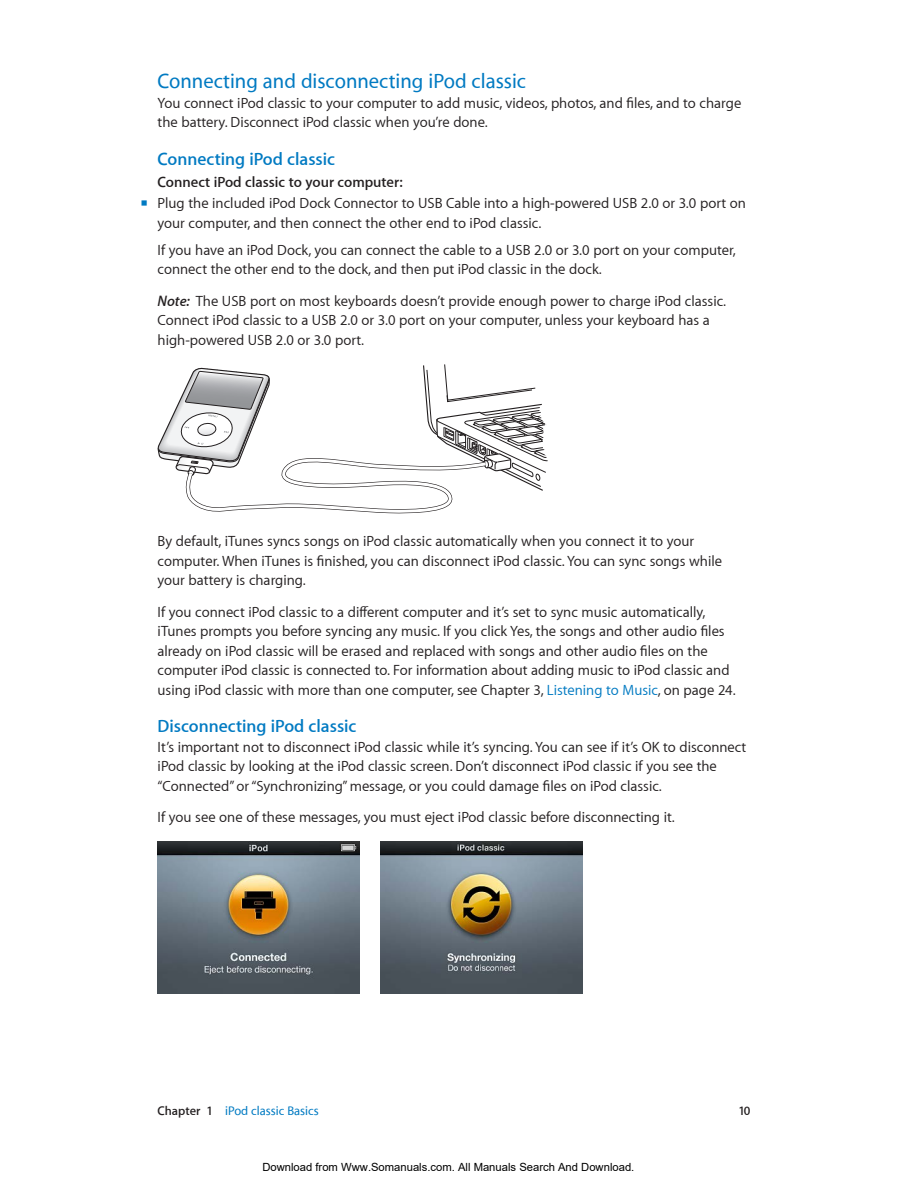
<style>
.page{position:relative;width:897px;height:1188px;background:#fff}
.page>*{position:absolute;margin:0;border:0;box-sizing:border-box;transform-origin:0 0}
.t1{font:500 21px "Myriad Set";color:#007ac2}
.t2{font:600 18px "Myriad Set";color:#007ac2}
.BodyRegular{font:15px/19.5px "Myriad Set Text";color:#231f20}
.BodyFirst{font:15px/19.5px "Myriad Set Text";color:#231f20}
.Note{font:15px/19.5px "Myriad Set Text";color:#231f20}
.BodySub{font:15px/19.5px "Myriad Set Text";color:#231f20}
.DisplaySentenceAfter{font:600 15px "Myriad Set";color:#231f20}
.t3{font:500 12.75px "Myriad Set";color:#007ac2}
.t4{font:600 12.75px "Myriad Set";color:#231f20}
.t5{font:11.25px "Arial";color:#000}
.s1{font-family:"Apple Icon Four";color:#007ac2}
.s2{font-family:"Myriad Set";font-weight:600;font-style:italic}
.s3{color:#007ac2}
.s4{font-weight:600;color:#231f20}
</style>
<div class="page">
<svg style="left:158px;top:364px;width:390px;height:149px"></svg>
<img style="left:158px;top:842px;width:201px;height:151px">
<img style="left:380px;top:842px;width:202px;height:151px">
<h1 class="t1" style="left:158px;top:68px;width:370px">Connecting and disconnecting iPod classic</h1>
<p class="BodyFirst" style="left:158px;top:93px;width:585px">You connect iPod classic to your computer to add music, videos, photos, and files, and to charge the battery. Disconnect iPod classic when you’re done.</p>
<h2 class="t2" style="left:158px;top:148px;width:179px">Connecting iPod classic</h2>
<h4 class="DisplaySentenceAfter" style="left:158px;top:173px;width:246px">Connect iPod classic to your computer:</h4>
<p class="BodyRegular" style="left:158px;top:193px;width:589px;text-indent:-16px"><span class="s1">m</span> Plug the included iPod Dock Connector to USB Cable into a high-powered USB 2.0 or 3.0 port on your computer, and then connect the other end to iPod classic.</p>
<p class="BodySub" style="left:158px;top:240px;width:579px">If you have an iPod Dock, you can connect the cable to a USB 2.0 or 3.0 port on your computer, connect the other end to the dock, and then put iPod classic in the dock.</p>
<p class="Note" style="left:158px;top:291px;width:570px"><span class="s2">Note:</span> The USB port on most keyboards doesn’t provide enough power to charge iPod classic.<br>Connect iPod classic to a USB 2.0 or 3.0 port on your computer, unless your keyboard has a high-powered USB 2.0 or 3.0 port.</p>
<p class="BodyRegular" style="left:158px;top:531px;width:566px">By default, iTunes syncs songs on iPod classic automatically when you connect it to your computer. When iTunes is finished, you can disconnect iPod classic. You can sync songs while your battery is charging.</p>
<p class="BodyRegular" style="left:158px;top:602px;width:579px">If you connect iPod classic to a different computer and it’s set to sync music automatically, iTunes prompts you before syncing any music. If you click Yes, the songs and other audio files already on iPod classic will be erased and replaced with songs and other audio files on the computer iPod classic is connected to. For information about adding music to iPod classic and using iPod classic with more than one computer, see Chapter 3, <span class="s3">Listening to Music</span>, on page 24.</p>
<h2 class="t2" style="left:158px;top:715px;width:200px">Disconnecting iPod classic</h2>
<p class="BodyFirst" style="left:158px;top:737px;width:590px">It’s important not to disconnect iPod classic while it’s syncing. You can see if it’s OK to disconnect iPod classic by looking at the iPod classic screen. Don’t disconnect iPod classic if you see the “Connected” or “Synchronizing” message, or you could damage files on iPod classic.</p>
<p class="BodyRegular" style="left:158px;top:807px;width:518px">If you see one of these messages, you must eject iPod classic before disconnecting it.</p>
<p class="t3" style="left:157px;top:1102px;width:163px"><span class="s4">Chapter 1</span> iPod classic Basics</p>
<p class="t4" style="left:738px;top:1102px;width:14px">10</p>
<p class="t5" style="left:262px;top:1160px;width:373px">Download from Www.Somanuals.com. All Manuals Search And Download.</p>
</div>
